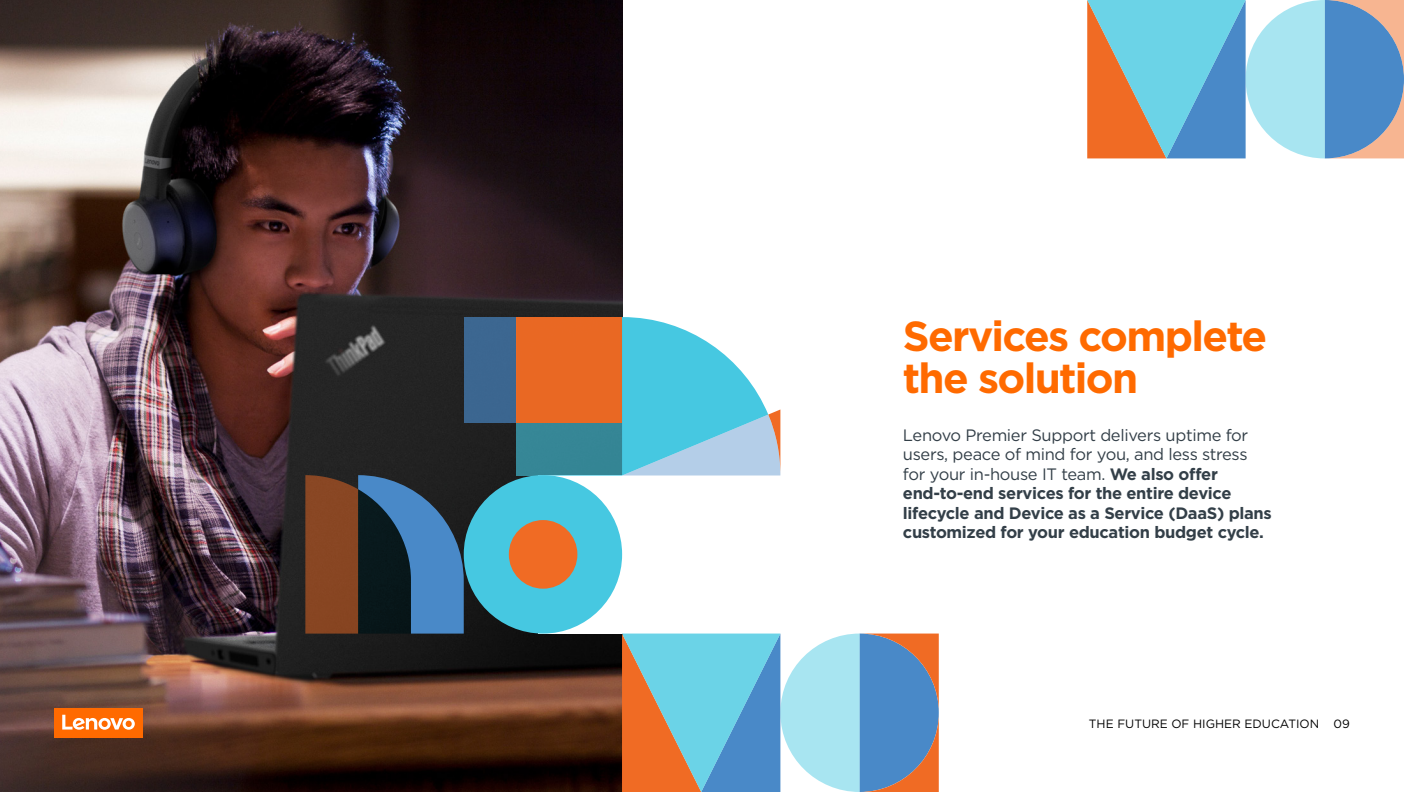
<style>
.page{position:relative;width:1404px;height:792px;background:#fff}
.page>*{position:absolute;margin:0;border:0;box-sizing:border-box;transform-origin:0 0}
.t1{font:700 42px/42px "Gotham";letter-spacing:-.04em;color:#ff6a00}
.t2{font:700 16.5px/19.5px "Gotham";letter-spacing:-.02em;color:#333f48}
.t3{font:12px "Gotham";color:#000}
.s1{font-weight:400}
</style>
<div class="page">
<img style="left:0;top:0;width:622px;height:792px">
<div style="left:538px;top:475px;width:108px;height:158px;background:#fff"></div>
<div style="left:54px;top:708px;width:89px;height:29px;background:#ff6a00"></div>
<svg style="left:62px;top:714px;width:73px;height:15px"></svg>
<div style="left:464px;top:317px;width:52px;height:106px;background:#3c6690"></div>
<div style="left:516px;top:317px;width:106px;height:106px;background:#e96823"></div>
<div style="left:516px;top:422px;width:106px;height:53px;background:#368696"></div>
<svg style="left:622px;top:317px;width:158px;height:158px"></svg>
<svg style="left:305px;top:475px;width:159px;height:158px;background:#484b54"></svg>
<div style="left:464px;top:475px;width:158px;height:158px;background:#46c8e1;border-radius:50%"></div>
<div style="left:509px;top:520px;width:68px;height:68px;background:#f06b24;border-radius:50%"></div>
<svg style="left:622px;top:633px;width:317px;height:159px;background:#8cafbd"></svg>
<svg style="left:1087px;top:0;width:317px;height:158px;background:#8cb2c3"></svg>
<h1 class="t1" style="left:903px;top:317px;width:366px">Services complete the solution</h1>
<p class="t2" style="left:903px;top:426px;width:370px"><span class="s1">Lenovo Premier Support delivers uptime for users, peace of mind for you, and less stress for your in-house IT team.</span> We also offer end-to-end services for the entire device lifecycle and Device as a Service (DaaS) plans customized for your education budget cycle.</p>
<p class="t3" style="left:1089px;top:718px;width:263px">THE FUTURE OF HIGHER EDUCATION 09</p>
</div>
